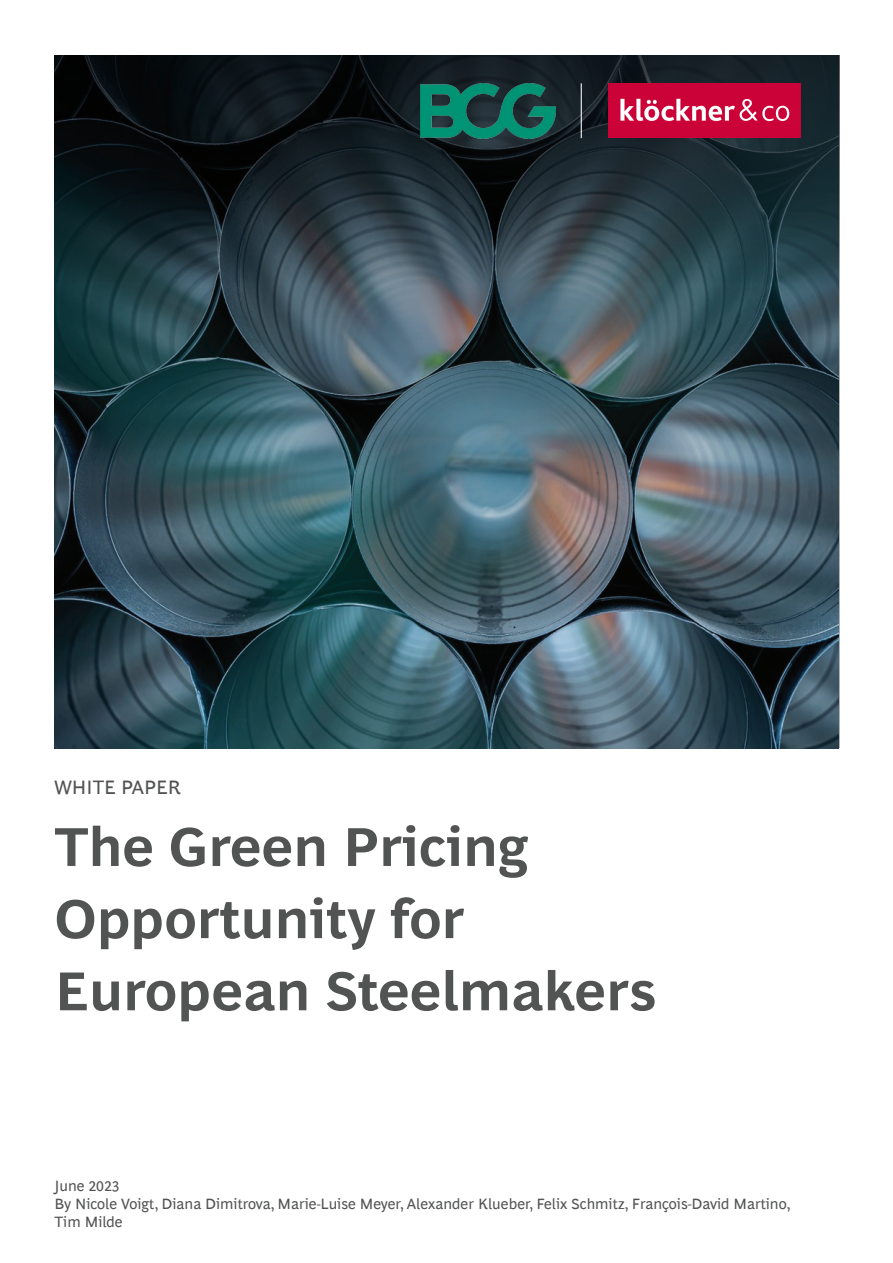
<style>
.page{position:relative;width:893px;height:1263px;background:#fff}
.page>*{position:absolute;margin:0;border:0;box-sizing:border-box;transform-origin:0 0}
.t1{font:700 55.5px/72.2px "Henderson BCG Sans";color:#525353}
.t2{font:19.5px "Henderson BCG Sans";color:#525353}
.t3{font:15px/18px "Henderson BCG Sans";color:#525353}
</style>
<div class="page">
<img style="left:55px;top:282px;width:784px;height:466px">
<svg style="left:54px;top:55px;width:785px;height:227px"></svg>
<hr style="left:581px;top:83px;width:1px;height:55px;background:#fff">
<img style="left:420px;top:83px;width:136px;height:55px">
<img style="left:608px;top:84px;width:193px;height:54px">
<h2 class="t2" style="left:54px;top:773px;width:128px">WHITE PAPER</h2>
<h1 class="t1" style="left:54px;top:806px;width:603px">The Green Pricing<br>Opportunity for<br>European Steelmakers</h1>
<p class="t3" style="left:54px;top:1175px;width:738px">June 2023<br>By Nicole Voigt, Diana Dimitrova, Marie-Luise Meyer, Alexander Klueber, Felix Schmitz, François-David Martino,<br>Tim Milde</p>
</div>
